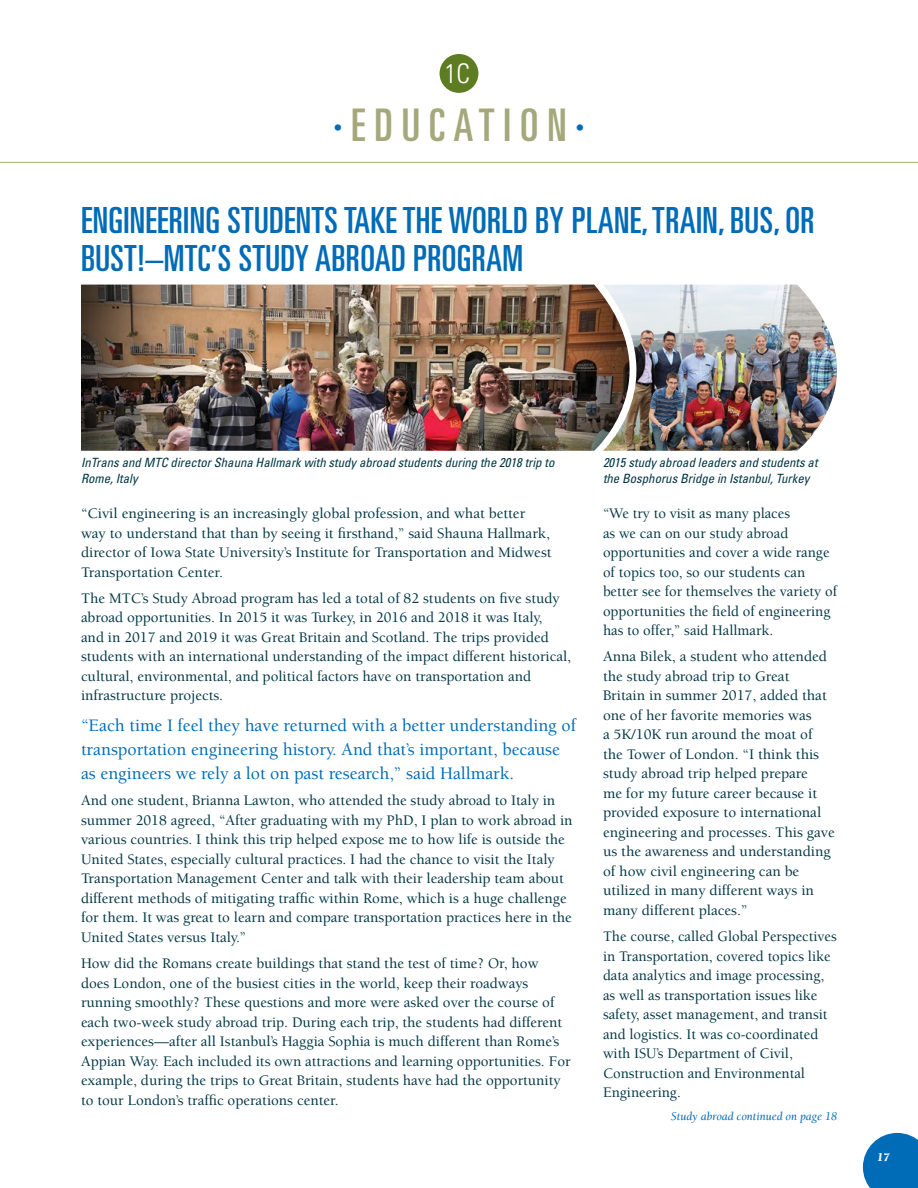
<style>
.page{position:relative;width:918px;height:1188px;background:#fff}
.page>*{position:absolute;margin:0;border:0;box-sizing:border-box;transform-origin:0 0}
.t1{font:ultra-condensed 45px "Univers LT Std";letter-spacing:.2em;color:#a4a87b}
.t2{font:ultra-condensed 36px/37.5px "Univers LT Std";letter-spacing:.01em;color:#006bb6}
.t3{font:300 condensed 27px "Univers LT Std";color:#fff}
.Pullout_copy{font:500 18px/24px "Berkeley Std";color:#006bb6}
.Body_copy{font:500 15px/19.5px "Berkeley Std";color:#003644}
.t4{font:italic condensed 12.75px/15.3px "Univers LT Std";color:#003644}
.Continued_on{font:italic 12px "Berkeley Std";color:#006bb6}
.t5{font:italic 900 12px "Berkeley Std";color:#fff}
.s1{color:#006bb6}
</style>
<div class="page">
<svg style="left:863px;top:1133px;width:55px;height:55px;background:#1c7bbe"></svg>
<div style="left:440px;top:54px;width:38px;height:39px;background:#5e7d23;border-radius:50%"></div>
<hr style="left:0;top:162px;width:918px;height:1px;background:#a4a87b">
<img style="left:81px;top:285px;width:522px;height:166px">
<img style="left:603px;top:285px;width:234px;height:166px">
<p class="t3" style="left:445px;top:57px;width:27px">1C</p>
<h1 class="t1" style="left:334px;top:99px;width:252px"><span class="s1">∙</span>EDUCATION<span class="s1">∙</span></h1>
<h2 class="t2" style="left:81px;top:202px;width:735px">ENGINEERING STUDENTS TAKE THE WORLD BY PLANE, TRAIN, BUS, OR<br>BUST!–MTC’S STUDY ABROAD PROGRAM</h2>
<p class="t4" style="left:81px;top:455px;width:475px">InTrans and MTC director Shauna Hallmark with study abroad students during the 2018 trip to<br>Rome, Italy</p>
<p class="t4" style="left:603px;top:455px;width:216px">2015 study abroad leaders and students at the Bosphorus Bridge in Istanbul, Turkey</p>
<p class="Body_copy" style="left:81px;top:504px;width:472px">“Civil engineering is an increasingly global profession, and what better way to understand that than by seeing it firsthand,” said Shauna Hallmark, director of Iowa State University’s Institute for Transportation and Midwest Transportation Center.</p>
<p class="Body_copy" style="left:81px;top:589px;width:492px">The MTC’s Study Abroad program has led a total of 82 students on five study abroad opportunities. In 2015 it was Turkey, in 2016 and 2018 it was Italy,<br>and in 2017 and 2019 it was Great Britain and Scotland. The trips provided students with an international understanding of the impact different historical, cultural, environmental, and political factors have on transportation and infrastructure projects.</p>
<p class="Pullout_copy" style="left:81px;top:714px;width:496px">“Each time I feel they have returned with a better understanding of transportation engineering history. And that’s important, because as engineers we rely a lot on past research,” said Hallmark.</p>
<p class="Body_copy" style="left:81px;top:791px;width:493px">And one student, Brianna Lawton, who attended the study abroad to Italy in summer 2018 agreed, “After graduating with my PhD, I plan to work abroad in various countries. I think this trip helped expose me to how life is outside the United States, especially cultural practices. I had the chance to visit the Italy Transportation Management Center and talk with their leadership team about different methods of mitigating traffic within Rome, which is a huge challenge for them. It was great to learn and compare transportation practices here in the United States versus Italy.”</p>
<p class="Body_copy" style="left:81px;top:954px;width:491px">How did the Romans create buildings that stand the test of time? Or, how<br>does London, one of the busiest cities in the world, keep their roadways running smoothly? These questions and more were asked over the course of each two-week study abroad trip. During each trip, the students had different experiences—after all Istanbul’s Haggia Sophia is much different than Rome’s Appian Way. Each included its own attractions and learning opportunities. For example, during the trips to Great Britain, students have had the opportunity to tour London’s traffic operations center.</p>
<p class="Body_copy" style="left:603px;top:504px;width:236px">“We try to visit as many places<br>as we can on our study abroad opportunities and cover a wide range of topics too, so our students can better see for themselves the variety of opportunities the field of engineering has to offer,” said Hallmark.</p>
<p class="Body_copy" style="left:603px;top:647px;width:233px">Anna Bilek, a student who attended the study abroad trip to Great<br>Britain in summer 2017, added that one of her favorite memories was<br>a 5K/10K run around the moat of the Tower of London. “I think this study abroad trip helped prepare<br>me for my future career because it provided exposure to international engineering and processes. This gave us the awareness and understanding of how civil engineering can be utilized in many different ways in many different places.”</p>
<p class="Body_copy" style="left:603px;top:927px;width:235px">The course, called Global Perspectives in Transportation, covered topics like data analytics and image processing, as well as transportation issues like safety, asset management, and transit and logistics. It was co-coordinated with ISU’s Department of Civil, Construction and Environmental Engineering.</p>
<p class="Continued_on" style="left:671px;top:1110px;width:168px">Study abroad continued on page 18</p>
<p class="t5" style="left:877px;top:1151px;width:14px">17</p>
</div>
